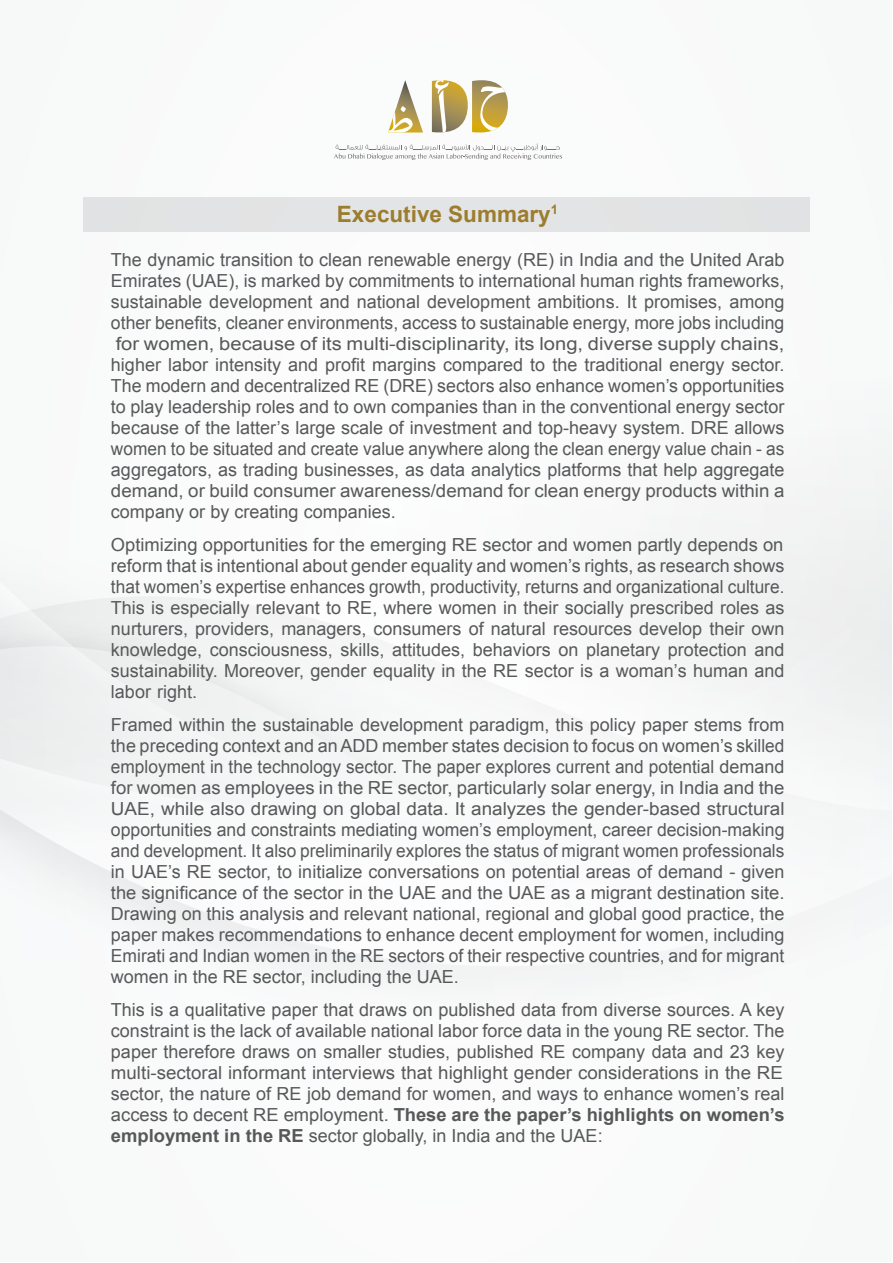
<style>
.page{position:relative;width:893px;height:1263px;background:#fff}
.page>*{position:absolute;margin:0;border:0;box-sizing:border-box;transform-origin:0 0}
.t1{font:700 22.5px "Arial";color:#9c7d2e}
.t2{font:18px/21px "Arial";color:#57585a;text-align:justify}
.t3{font:18px/21px "Arial";color:#57585a;text-align:justify;scale:1.05 1}
.t4{font:18px/21px "Arial";color:#57585a;text-align:justify;scale:1.12 1}
.s1{font-weight:700}
</style>
<div class="page">
<div style="left:0;top:0;width:892px;height:1261px;background:#f9fafa"></div>
<svg style="left:0;top:542px;width:892px;height:410px"></svg>
<svg style="left:334px;top:80px;width:228px;height:80px"></svg>
<div style="left:83px;top:198px;width:727px;height:34px;background:#e3e3e4"></div>
<p class="t1" style="left:337px;top:199px;width:223px">Executive Summary<sup>1</sup></p>
<p class="t2" style="left:111px;top:249px;width:675px">The dynamic transition to clean renewable energy (RE) in India and the United Arab Emirates (UAE), is marked by commitments to international human rights frameworks, sustainable development and national development ambitions. It promises, among other benefits, cleaner environments, access to sustainable energy, more jobs including</p>
<p class="t4" style="left:111px;top:333px;width:603px">for women, because of its multi-disciplinarity, its long, diverse supply chains, higher labor intensity and profit margins compared to the traditional energy sector.<br>The modern and decentralized RE (DRE) sectors also enhance women’s opportunities</p>
<p class="t2" style="left:111px;top:396px;width:675px">to play leadership roles and to own companies than in the conventional energy sector because of the latter’s large scale of investment and top-heavy system. DRE allows women to be situated and create value anywhere along the clean energy value chain - as</p>
<p class="t2" style="left:111px;top:459px;width:675px">aggregators, as trading businesses, as data analytics platforms that help aggregate demand, or build consumer awareness/demand for clean energy products within a company or by creating companies.</p>
<p class="t2" style="left:111px;top:534px;width:674px">Optimizing opportunities for the emerging RE sector and women partly depends on</p>
<p class="t2" style="left:111px;top:555px;width:675px">reform that is intentional about gender equality and women’s rights, as research shows that women’s expertise enhances growth, productivity, returns and organizational culture.<br>This is especially relevant to RE, where women in their socially prescribed roles as nurturers, providers, managers, consumers of natural resources develop their own knowledge, consciousness, skills, attitudes, behaviors on planetary protection and sustainability. Moreover, gender equality in the RE sector is a woman’s human and labor right.</p>
<p class="t2" style="left:111px;top:714px;width:675px">Framed within the sustainable development paradigm, this policy paper stems from the preceding context and an ADD member states decision to focus on women’s skilled employment in the technology sector. The paper explores current and potential demand for women as employees in the RE sector, particularly solar energy, in India and the</p>
<p class="t3" style="left:111px;top:798px;width:643px">UAE, while also drawing on global data. It analyzes the gender-based structural opportunities and constraints mediating women’s employment, career decision-making and development. It also preliminarily explores the status of migrant women professionals in UAE’s RE sector, to initialize conversations on potential areas of demand - given the significance of the sector in the UAE and the UAE as a migrant destination site.<br>Drawing on this analysis and relevant national, regional and global good practice, the paper makes recommendations to enhance decent employment for women, including Emirati and Indian women in the RE sectors of their respective countries, and for migrant women in the RE sector, including the UAE.</p>
<p class="t2" style="left:111px;top:999px;width:675px">This is a qualitative paper that draws on published data from diverse sources. A key constraint is the lack of available national labor force data in the young RE sector. The paper therefore draws on smaller studies, published RE company data and 23 key multi-sectoral informant interviews that highlight gender considerations in the RE</p>
<p class="t2" style="left:111px;top:1083px;width:675px">sector, the nature of RE job demand for women, and ways to enhance women’s real access to decent RE employment. <span class="s1">These are the paper’s highlights on women’s</span></p>
<p class="t2" style="left:111px;top:1125px;width:493px"><span class="s1">employment in the RE</span> sector globally, in India and the UAE:</p>
</div>
